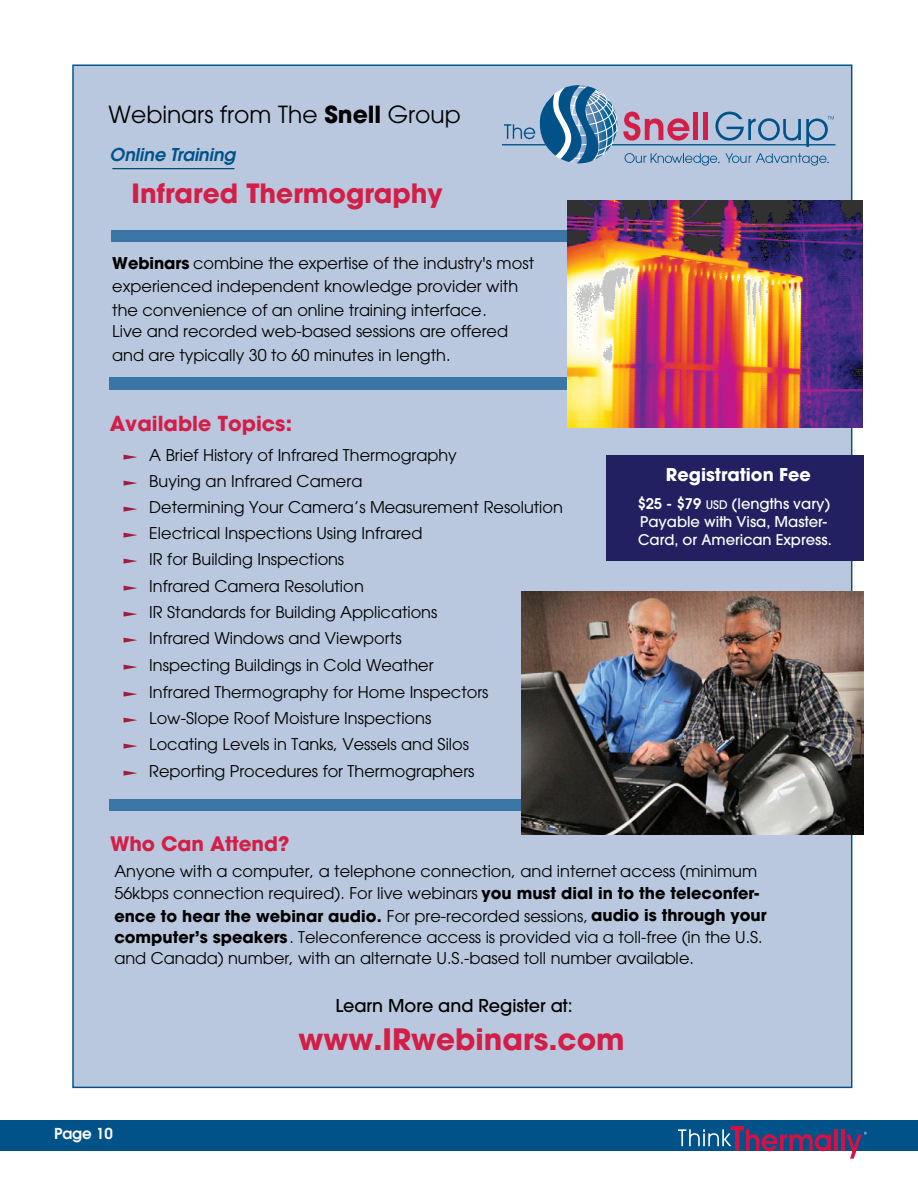
<style>
.page{position:relative;width:918px;height:1188px;background:#fff}
.page>*{position:absolute;margin:0;border:0;box-sizing:border-box;transform-origin:0 0}
.t1{font:700 29.4px "Avant Garde";color:#d31e47}
.t2{font:700 26.4px "Avant Garde";color:#d31e47}
.t3{font:23.4px "Avant Garde";color:#000}
.t4{font:700 20.55px "Avant Garde";color:#d31e47}
.t5{font:700 19.95px "Avant Garde";letter-spacing:-.005em;color:#d31e47}
.t6{font:500 17.55px "Avant Garde";color:#000}
.t7{font:700 17.55px "Avant Garde";color:#fff}
.t8{font:italic 600 17.55px "Avant Garde";color:#005288}
.t9{font:16.2px/26.2px "Avant Garde";color:#000}
.t10{font:600 15px "Avant Garde";color:#fff}
.t11{font:500 14.7px/18.3px "Avant Garde";color:#fff}
.s1{font-weight:700}
.s2{font-family:"Directions";font-size:14.7px;color:#a11c3d}
.s3{font-weight:600}
.s4{font-size:11.7px}
</style>
<div class="page">
<div style="left:73px;top:65px;width:779px;height:1022px;background:#b9c8de"></div>
<div style="left:606px;top:455px;width:257px;height:106px;background:#222060"></div>
<div style="left:111px;top:230px;width:692px;height:11px;background:#3975a5"></div>
<div style="left:110px;top:378px;width:692px;height:12px;background:#3975a5"></div>
<img style="left:567px;top:201px;width:296px;height:226px">
<div style="left:110px;top:800px;width:692px;height:11px;background:#3975a5"></div>
<img style="left:521px;top:592px;width:342px;height:243px">
<hr style="left:502px;top:144px;width:333px;height:1px;background:#005288">
<svg style="left:504px;top:85px;width:330px;height:81px"></svg>
<hr style="left:113px;top:168px;width:121px;height:1px;background:#005288">
<div style="left:0;top:1120px;width:918px;height:31px;background:#005288"></div>
<hr style="left:841px;top:1129px;width:4px;height:22px;background:#d31145">
<svg style="left:678px;top:1126px;width:153px;height:25px"></svg>
<hr style="left:834px;top:1129px;width:4px;height:22px;background:#d31145">
<svg style="left:847px;top:1132px;width:20px;height:27px"></svg>
<h3 class="t3" style="left:109px;top:100px;width:354px">Webinars from The <span class="s1">Snell</span> Group</h3>
<p class="t8" style="left:110px;top:143px;width:127px">Online Training</p>
<h2 class="t2" style="left:131px;top:176px;width:313px">Infrared Thermography</h2>
<p class="t9" style="left:112px;top:252px;width:423px;line-height:22.6px"><span class="s1">Webinars</span> combine the expertise of the industry's most experienced independent knowledge provider with</p>
<p class="t9" style="left:112px;top:299px;width:397px;line-height:21.3px">the convenience of an online training interface.<br>Live and recorded web-based sessions are offered</p>
<p class="t9" style="left:112px;top:342px;width:340px">and are typically 30 to 60 minutes in length.</p>
<p class="t4" style="left:110px;top:410px;width:184px">Available Topics:</p>
<p class="t9" style="left:123px;top:442px;width:441px"><span class="s2">l</span> A Brief History of Infrared Thermography<br><span class="s2">l</span> Buying an Infrared Camera<br><span class="s2">l</span> Determining Your Camera’s Measurement Resolution <span class="s2">l</span> Electrical Inspections Using Infrared<br><span class="s2">l</span> IR for Building Inspections<br><span class="s2">l</span> Infrared Camera Resolution<br><span class="s2">l</span> IR Standards for Building Applications<br><span class="s2">l</span> Infrared Windows and Viewports<br><span class="s2">l</span> Inspecting Buildings in Cold Weather<br><span class="s2">l</span> Infrared Thermography for Home Inspectors<br><span class="s2">l</span> Low-Slope Roof Moisture Inspections<br><span class="s2">l</span> Locating Levels in Tanks, Vessels and Silos<br><span class="s2">l</span> Reporting Procedures for Thermographers</p>
<p class="t7" style="left:666px;top:463px;width:146px">Registration Fee</p>
<p class="t11" style="left:638px;top:494px;width:195px"><span class="s3">$25 - $79</span> <span class="s4">USD</span> (lengths vary)<br>Payable with Visa, Master-<br>Card, or American Express.</p>
<p class="t5" style="left:110px;top:831px;width:181px">Who Can Attend?</p>
<p class="t9" style="left:114px;top:859px;width:654px;line-height:22.6px">Anyone with a computer, a telephone connection, and internet access (minimum<br>56kbps connection required). For live webinars <span class="s1">you must dial in to the teleconfer&shy;ence to hear the webinar audio.</span> For pre-recorded sessions, <span class="s1">audio is through your</span></p>
<p class="t9" style="left:114px;top:927px;width:650px;line-height:21.1px"><span class="s1">computer’s speakers</span>. Teleconference access is provided via a toll-free (in the U.S. and Canada) number, with an alternate U.S.-based toll number available.</p>
<p class="t6" style="left:335px;top:994px;width:239px">Learn More and Register at:</p>
<h1 class="t1" style="left:299px;top:1020px;width:327px">www.IRwebinars.com</h1>
<p class="t10" style="left:54px;top:1123px;width:60px">Page 10</p>
</div>
